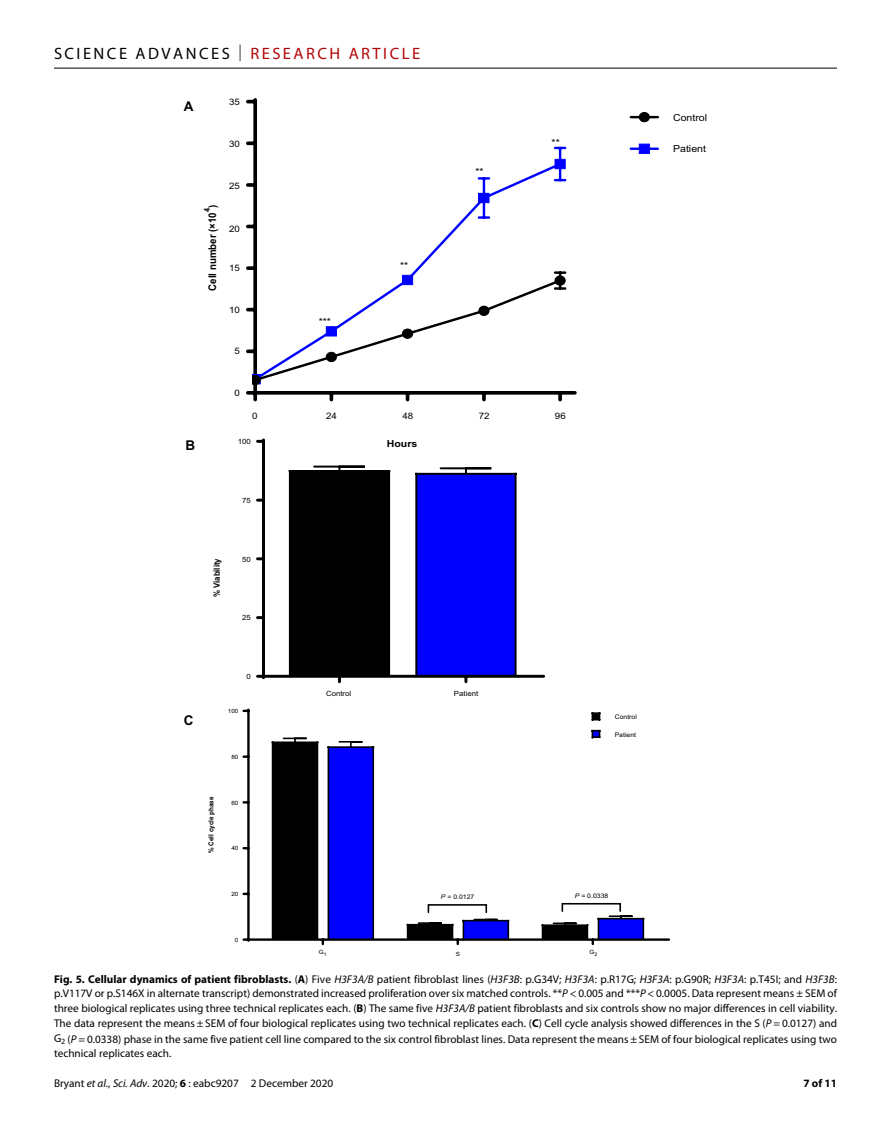
<style>
.page{position:relative;width:891px;height:1134px;background:#fff}
.page>*{position:absolute;margin:0;border:0;box-sizing:border-box;transform-origin:0 0}
.t1{font:16.5px "Myriad Pro";letter-spacing:.15em;color:#000}
.t2{font:700 13.5px "Arial";color:#000}
.t3{font:11.25px/15px "Myriad Pro";color:#000;text-align:justify}
.t4{font:700 11.25px "Myriad Pro";color:#000}
.t5{font:700 10.65px "Arial";color:#000;scale:.92 1}
.t6{font:9.75px "Arial";color:#000;scale:1.09 1}
.t7{font:700 9.75px "Arial";color:#000;scale:1.09 1}
.t8{font:8.85px "Arial";color:#000;scale:1.09 1}
.t9{font:700 8.55px "Arial";color:#000;scale:.92 1}
.t10{font:700 8.1px "Arial";color:#000;scale:.92 1}
.t11{font:7.2px "Arial";color:#000;scale:1.09 1}
.t12{font:700 6.9px "Arial";color:#000;scale:.92 1}
.t13{font:6.3px "Arial";color:#000;scale:1.09 1}
.t14{font:5.85px "Arial";color:#000;scale:1.09 1}
.s1{font-weight:300}
.s2{color:#b10508}
.s3{font-style:italic}
.s4{font-weight:700}
</style>
<div class="page">
<hr style="left:54px;top:68px;width:783px;height:1px;background:#000">
<hr style="left:247px;top:938px;width:422px;height:3px;background:#000">
<svg style="left:270px;top:737px;width:106px;height:207px"></svg>
<hr style="left:247px;top:710px;width:3px;height:231px;background:#000">
<svg style="left:591px;top:712px;width:10px;height:10px"></svg>
<svg style="left:405px;top:729px;width:241px;height:215px"></svg>
<div style="left:562px;top:903px;width:59px;height:9px;border:2px solid #000"></div>
<svg style="left:257px;top:391px;width:318px;height:4px"></svg>
<svg style="left:330px;top:393px;width:3px;height:7px"></svg>
<svg style="left:406px;top:393px;width:3px;height:7px"></svg>
<svg style="left:482px;top:393px;width:4px;height:7px"></svg>
<svg style="left:558px;top:393px;width:4px;height:7px"></svg>
<svg style="left:253px;top:100px;width:4px;height:291px"></svg>
<svg style="left:248px;top:391px;width:9px;height:9px"></svg>
<svg style="left:248px;top:225px;width:5px;height:3px"></svg>
<svg style="left:248px;top:183px;width:5px;height:4px"></svg>
<svg style="left:248px;top:141px;width:7px;height:4px"></svg>
<svg style="left:248px;top:100px;width:7px;height:3px"></svg>
<svg style="left:253px;top:146px;width:314px;height:120px"></svg>
<div style="left:479px;top:193px;width:10px;height:10px;background:#00f"></div>
<div style="left:555px;top:159px;width:10px;height:10px;background:#00f"></div>
<svg style="left:248px;top:266px;width:319px;height:119px"></svg>
<div style="left:326px;top:352px;width:10px;height:10px;background:#000;border-radius:50%"></div>
<div style="left:326px;top:352px;width:11px;height:10px;border:1px solid #000;border-radius:50%"></div>
<div style="left:402px;top:329px;width:11px;height:9px;background:#000;border-radius:50%"></div>
<div style="left:402px;top:329px;width:11px;height:9px;border:1px solid #000;border-radius:50%"></div>
<div style="left:479px;top:306px;width:10px;height:9px;background:#000;border-radius:50%"></div>
<div style="left:479px;top:306px;width:10px;height:10px;border:1px solid #000;border-radius:50%"></div>
<div style="left:555px;top:276px;width:10px;height:9px;background:#000;border-radius:50%"></div>
<div style="left:555px;top:276px;width:10px;height:9px;border:1px solid #000;border-radius:50%"></div>
<hr style="left:631px;top:116px;width:27px;height:2px;background:#000">
<div style="left:639px;top:112px;width:10px;height:10px;background:#000;border-radius:50%"></div>
<div style="left:639px;top:112px;width:11px;height:10px;border:1px solid #000;border-radius:50%"></div>
<hr style="left:631px;top:148px;width:27px;height:2px;background:#00f">
<div style="left:639px;top:144px;width:11px;height:9px;background:#00f;border:1px solid #00f"></div>
<hr style="left:262px;top:675px;width:282px;height:3px;background:#000">
<svg style="left:287px;top:465px;width:105px;height:217px"></svg>
<svg style="left:413px;top:467px;width:106px;height:215px"></svg>
<hr style="left:262px;top:440px;width:3px;height:238px;background:#000">
<svg style="left:258px;top:675px;width:4px;height:3px"></svg>
<svg style="left:258px;top:616px;width:4px;height:3px"></svg>
<svg style="left:258px;top:557px;width:4px;height:3px"></svg>
<svg style="left:258px;top:499px;width:4px;height:3px"></svg>
<svg style="left:258px;top:440px;width:4px;height:3px"></svg>
<h1 class="t1" style="left:54px;top:40px;width:368px">SCIENCE ADVANCES <span class="s1">|</span> <span class="s2">RESEARCH ARTICLE</span></h1>
<p class="t2" style="left:184px;top:97px;width:11px">A</p>
<p class="t8" style="left:229px;top:96px;width:11px">35</p>
<p class="t8" style="left:229px;top:138px;width:11px">30</p>
<p class="t6" style="left:552px;top:136px;width:9px">**</p>
<p class="t6" style="left:673px;top:111px;width:33px">Control</p>
<p class="t6" style="left:673px;top:142px;width:32px">Patient</p>
<p class="t6" style="left:475px;top:165px;width:9px">**</p>
<p class="t8" style="left:229px;top:180px;width:11px">25</p>
<p class="t5" style="left:205px;top:291px;width:95px;rotate:-90deg">Cell number (×10 )</p>
<p class="t10" style="left:202px;top:212px;width:6px;rotate:-90deg">4</p>
<p class="t8" style="left:229px;top:223px;width:11px">20</p>
<p class="t8" style="left:229px;top:262px;width:11px">15</p>
<p class="t6" style="left:400px;top:259px;width:9px">**</p>
<p class="t8" style="left:229px;top:304px;width:11px">10</p>
<p class="t6" style="left:319px;top:315px;width:13px">***</p>
<p class="t8" style="left:234px;top:346px;width:6px">5</p>
<p class="t8" style="left:234px;top:387px;width:6px">0</p>
<p class="t8" style="left:252px;top:410px;width:6px">0</p>
<p class="t8" style="left:326px;top:410px;width:11px">24</p>
<p class="t8" style="left:402px;top:410px;width:11px">48</p>
<p class="t8" style="left:479px;top:410px;width:11px">72</p>
<p class="t8" style="left:555px;top:410px;width:11px">96</p>
<p class="t2" style="left:185px;top:437px;width:11px">B</p>
<p class="t11" style="left:238px;top:437px;width:14px">100</p>
<p class="t7" style="left:387px;top:437px;width:30px">Hours</p>
<p class="t11" style="left:242px;top:496px;width:10px">75</p>
<p class="t9" style="left:211px;top:597px;width:44px;rotate:-90deg">% Viability</p>
<p class="t11" style="left:242px;top:555px;width:10px">50</p>
<p class="t11" style="left:242px;top:613px;width:10px">25</p>
<p class="t11" style="left:247px;top:672px;width:6px">0</p>
<p class="t11" style="left:326px;top:689px;width:25px">Control</p>
<p class="t11" style="left:454px;top:689px;width:24px">Patient</p>
<p class="t2" style="left:184px;top:711px;width:11px">C</p>
<p class="t14" style="left:228px;top:707px;width:11px">100</p>
<p class="t13" style="left:615px;top:713px;width:22px">Control</p>
<p class="t13" style="left:615px;top:730px;width:21px">Patient</p>
<p class="t14" style="left:231px;top:753px;width:8px">80</p>
<p class="t12" style="left:207px;top:853px;width:63px;rotate:-90deg">% Cell cycle phase</p>
<p class="t14" style="left:231px;top:799px;width:8px">60</p>
<p class="t14" style="left:231px;top:844px;width:8px">40</p>
<p class="t14" style="left:231px;top:890px;width:8px">20</p>
<p class="t13" style="left:441px;top:893px;width:32px"><span class="s3">P</span> = 0.0127</p>
<p class="t13" style="left:575px;top:892px;width:32px"><span class="s3">P</span> = 0.0338</p>
<p class="t14" style="left:235px;top:936px;width:5px">0</p>
<p class="t14" style="left:319px;top:948px;width:9px">G<sub>1</sub></p>
<p class="t14" style="left:456px;top:950px;width:5px">S</p>
<p class="t14" style="left:590px;top:948px;width:9px">G<sub>2</sub></p>
<p class="t3" style="left:54px;top:971px;width:785px"><span class="s4">Fig. 5. Cellular dynamics of patient fibroblasts.</span> (<span class="s4">A</span>) Five <span class="s3">H3F3A/B</span> patient fibroblast lines (<span class="s3">H3F3B</span>: p.G34V; <span class="s3">H3F3A</span>: p.R17G; <span class="s3">H3F3A</span>: p.G90R; <span class="s3">H3F3A</span>: p.T45I; and <span class="s3">H3F3B</span>: p.V117V or p.S146X in alternate transcript) demonstrated increased proliferation over six matched controls. **<span class="s3">P</span> &lt; 0.005 and ***<span class="s3">P</span> &lt; 0.0005. Data represent means ± SEM of three biological replicates using three technical replicates each. (<span class="s4">B</span>) The same five <span class="s3">H3F3A/B</span> patient fibroblasts and six controls show no major differences in cell viability.<br>The data represent the means ± SEM of four biological replicates using two technical replicates each. (<span class="s4">C</span>) Cell cycle analysis showed differences in the S (<span class="s3">P</span> = 0.0127) and G<sub>2</sub> (<span class="s3">P</span> = 0.0338) phase in the same five patient cell line compared to the six control fibroblast lines. Data represent the means ± SEM of four biological replicates using two technical replicates each.</p>
<p class="t3" style="left:54px;top:1076px;width:281px">Bryant <span class="s3">et al</span>., <span class="s3">Sci. Adv.</span> 2020; <span class="s4">6</span> : eabc9207 2 December 2020</p>
<p class="t4" style="left:803px;top:1074px;width:35px">7 of 11</p>
</div>
